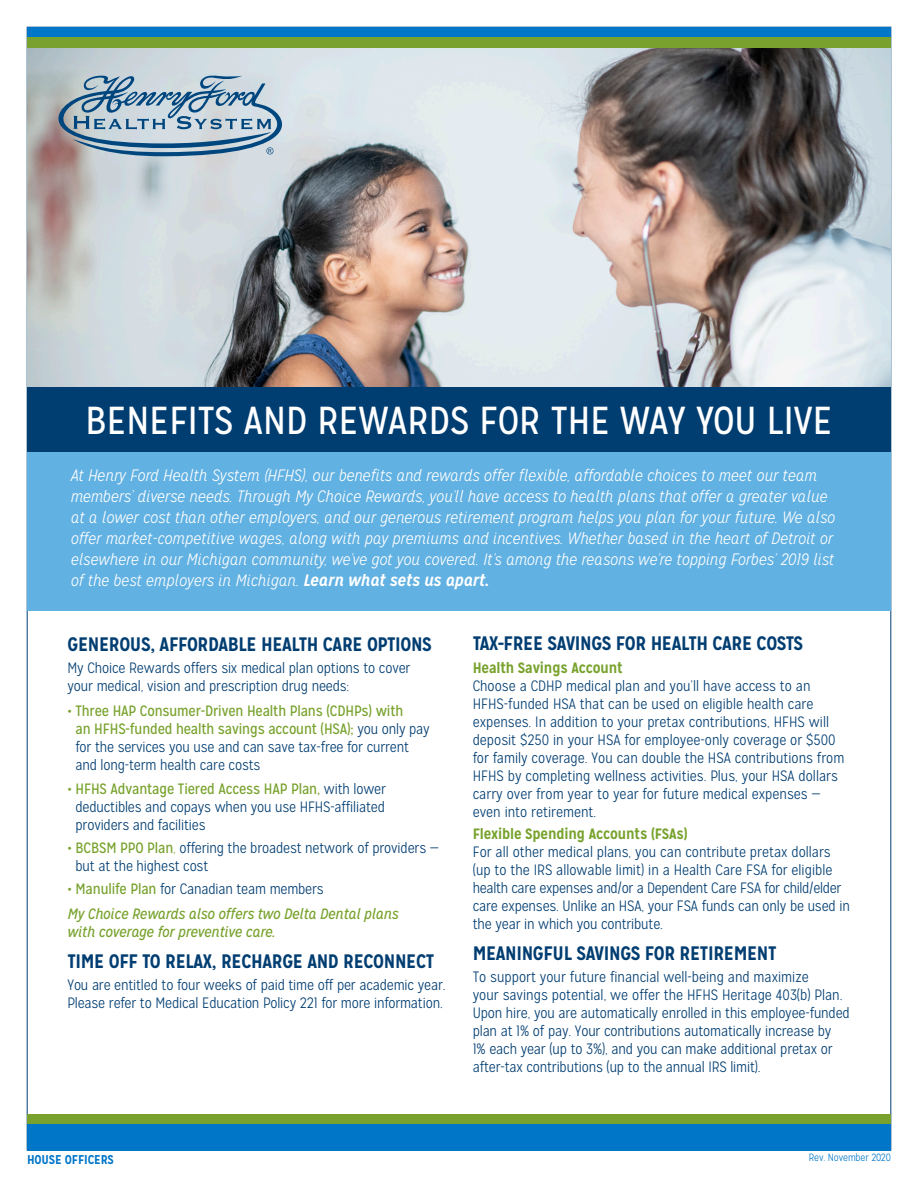
<style>
.page{position:relative;width:918px;height:1188px;background:#fff}
.page>*{position:absolute;margin:0;border:0;box-sizing:border-box;transform-origin:0 0}
.t1{font:39px "Mission Gothic";color:#fff}
.BLUE_HEADER_14pt{font:700 19.5px "Mission Gothic";letter-spacing:-.02em;color:#003d71}
.Body_Copy{font:700 19.5px "Mission Gothic";letter-spacing:-.02em;color:#003d71}
.Body_Copy-2{font:italic 300 16.5px/21px "Mission Gothic";color:#fff}
.Body_Copy-3{font:300 15px/18px "Mission Gothic";letter-spacing:-.01em;color:#003d71}
.Body_Copy-4{font:15px/18px "Mission Gothic";letter-spacing:-.01em;color:#78a22d}
.Body_Copy-5{font:italic 15px/18px "Mission Gothic";letter-spacing:-.01em;color:#78a22d}
.Body_Copy-6{font:700 15px "Mission Gothic";letter-spacing:-.01em;color:#78a22d}
.t2{font:700 12.75px "Mission Gothic";letter-spacing:-.01em;color:#0076c8}
.Body_Copy-7{font:300 10.5px "Mission Gothic";letter-spacing:-.01em;color:#0076c8}
.s1{font-weight:700}
.s2{font-weight:300;color:#003d71}
.s3{font-weight:400;color:#78a22d}
.s4{color:#78a22d}
</style>
<div class="page">
<div style="left:27px;top:27px;width:864px;height:16px;background:#0076c8"></div>
<img style="left:27px;top:48px;width:864px;height:339px">
<div style="left:27px;top:1124px;width:864px;height:26px;background:#0076c8"></div>
<div style="left:27px;top:1115px;width:864px;height:9px;background:#78a22d"></div>
<svg style="left:57px;top:74px;width:227px;height:82px;background:#99b0c1"></svg>
<div style="left:27px;top:37px;width:864px;height:11px;background:#78a22d"></div>
<div style="left:27px;top:444px;width:864px;height:166px;background:#61b1e2"></div>
<div style="left:27px;top:387px;width:864px;height:65px;background:#003d71"></div>
<p class="t1" style="left:86px;top:397px;width:748px">BENEFITS AND REWARDS FOR THE WAY YOU LIVE</p>
<p class="Body_Copy-2" style="left:71px;top:465px;width:766px">At Henry Ford Health System (HFHS), our benefits and rewards offer flexible, affordable choices to meet our team members’ diverse needs. Through My Choice Rewards, you’ll have access to health plans that offer a greater value at a lower cost than other employers, and our generous retirement program helps you plan for your future. We also offer market-competitive wages, along with pay premiums and incentives. Whether based in the heart of Detroit or elsewhere in our Michigan community, we’ve got you covered. It’s among the reasons we’re topping Forbes’ 2019 list of the best employers in Michigan. <span class="s1">Learn what sets us apart.</span></p>
<p class="BLUE_HEADER_14pt" style="left:68px;top:632px;width:366px">GENEROUS, AFFORDABLE HEALTH CARE OPTIONS</p>
<p class="Body_Copy-3" style="left:68px;top:659px;width:344px">My Choice Rewards offers six medical plan options to cover your medical, vision and prescription drug needs:</p>
<p class="Body_Copy-4" style="left:76px;top:702px;width:356px;text-indent:-8px">• Three HAP Consumer-Driven Health Plans (CDHPs) with<br>an HFHS-funded health savings account (HSA); <span class="s2">you only pay for the services you use and can save tax-free for current and long-term health care costs</span></p>
<p class="Body_Copy-3" style="left:76px;top:780px;width:312px;text-align:justify;text-indent:-8px"><span class="s3">• HFHS Advantage Tiered Access HAP Plan,</span> with lower deductibles and copays when you use HFHS-affiliated providers and facilities</p>
<p class="Body_Copy-3" style="left:76px;top:839px;width:365px;text-indent:-8px"><span class="s3">• BCBSM PPO Plan</span><span class="s4">,</span> offering the broadest network of providers — but at the highest cost</p>
<p class="Body_Copy-3" style="left:68px;top:880px;width:258px"><span class="s3">• Manulife Plan</span> for Canadian team members</p>
<p class="Body_Copy-5" style="left:68px;top:905px;width:333px">My Choice Rewards also offers two Delta Dental plans with coverage for preventive care.</p>
<p class="Body_Copy" style="left:68px;top:949px;width:368px">TIME OFF TO RELAX, RECHARGE AND RECONNECT</p>
<p class="Body_Copy-3" style="left:68px;top:976px;width:380px">You are entitled to four weeks of paid time off per academic year.<br>Please refer to Medical Education Policy 221 for more information.</p>
<p class="BLUE_HEADER_14pt" style="left:473px;top:631px;width:332px">TAX-FREE SAVINGS FOR HEALTH CARE COSTS</p>
<p class="Body_Copy-6" style="left:473px;top:658px;width:152px">Health Savings Account</p>
<p class="Body_Copy-3" style="left:473px;top:677px;width:373px">Choose a CDHP medical plan and you’ll have access to an HFHS-funded HSA that can be used on eligible health care expenses. In addition to your pretax contributions, HFHS will deposit $250 in your HSA for employee-only coverage or $500 for family coverage. You can double the HSA contributions from HFHS by completing wellness activities. Plus, your HSA dollars carry over from year to year for future medical expenses — even into retirement.</p>
<p class="Body_Copy-6" style="left:473px;top:824px;width:216px">Flexible Spending Accounts (FSAs)</p>
<p class="Body_Copy-3" style="left:473px;top:843px;width:379px">For all other medical plans, you can contribute pretax dollars (up to the IRS allowable limit) in a Health Care FSA for eligible health care expenses and/or a Dependent Care FSA for child/elder care expenses. Unlike an HSA, your FSA funds can only be used in the year in which you contribute.</p>
<p class="Body_Copy" style="left:473px;top:941px;width:305px">MEANINGFUL SAVINGS FOR RETIREMENT</p>
<p class="Body_Copy-3" style="left:473px;top:968px;width:379px">To support your future financial well-being and maximize<br>your savings potential, we offer the HFHS Heritage 403(b) Plan.<br>Upon hire, you are automatically enrolled in this employee-funded plan at 1% of pay. Your contributions automatically increase by<br>1% each year (up to 3%), and you can make additional pretax or after-tax contributions (up to the annual IRS limit).</p>
<p class="t2" style="left:27px;top:1151px;width:88px">HOUSE OFFICERS</p>
<p class="Body_Copy-7" style="left:809px;top:1151px;width:84px">Rev. November 2020</p>
</div>
